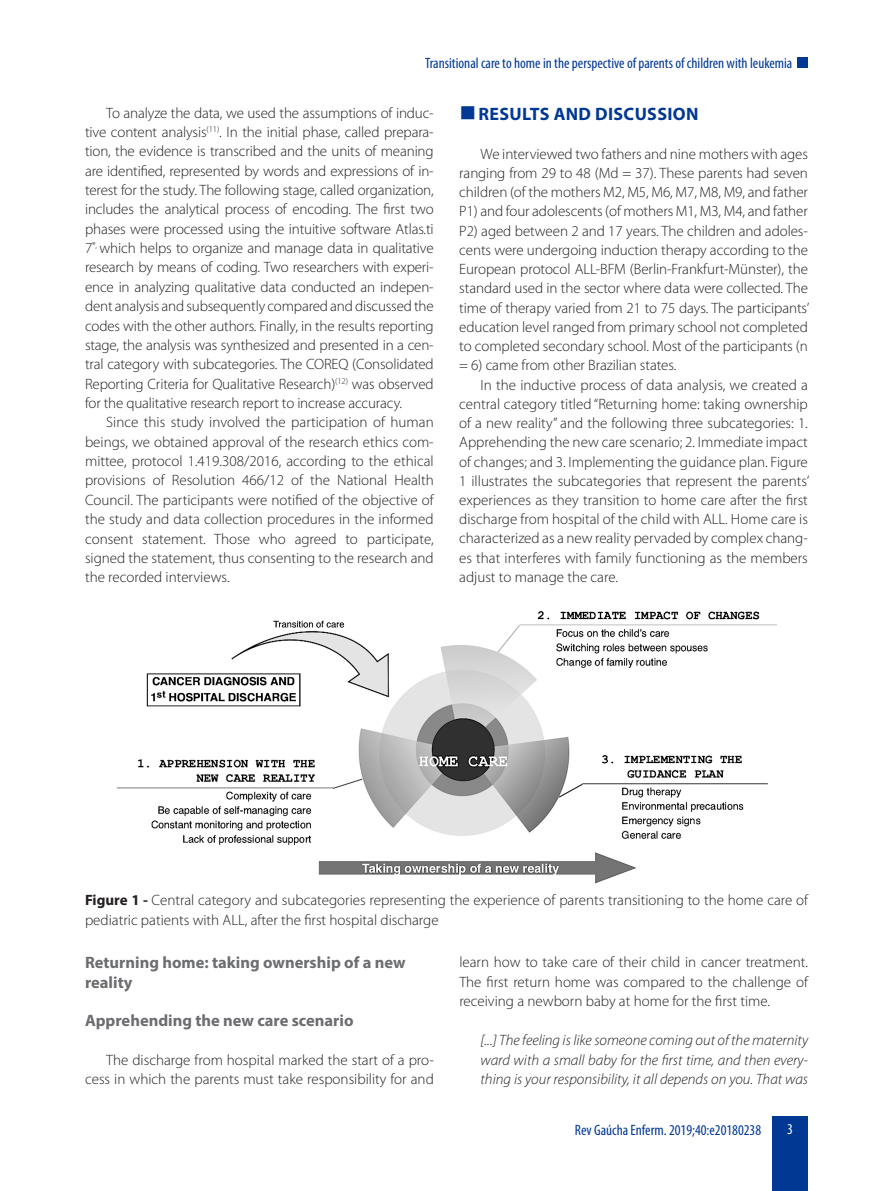
<style>
.page{position:relative;width:893px;height:1191px;background:#fff}
.page>*{position:absolute;margin:0;border:0;box-sizing:border-box;transform-origin:0 0}
.t1{font:700 18px "Myriad Pro";letter-spacing:.02em;color:#003894}
.subtítulo2{font:700 16.5px/19.2px "Myriad Pro";color:#6c6d70}
.texto{font:300 15px/19.4px "Myriad Pro";color:#231f20;text-align:justify}
.legendas{font:300 15px/19.5px "Myriad Pro";color:#231f20}
.citação{font:italic 300 15px/19.6px "Myriad Pro";color:#231f20;text-align:justify}
.t2{font:condensed 15px "Myriad Pro";color:#003894}
.t3{font:condensed 15px "Myriad Pro";color:#fff}
.s1{font-weight:700}
</style>
<div class="page">
<div style="left:772px;top:1116px;width:36px;height:75px;background:#003894"></div>
<div style="left:798px;top:57px;width:10px;height:11px;background:#003894"></div>
<img style="left:117px;top:611px;width:660px;height:273px">
<p class="t2" style="left:425px;top:55px;width:369px">Transitional care to home in the perspective of parents of children with leukemia</p>
<p class="texto" style="left:85px;top:103px;width:350px;text-indent:21px">To analyze the data, we used the assumptions of induc&shy;tive content analysis<sup>(11)</sup>. In the initial phase, called prepara&shy;tion, the evidence is transcribed and the units of meaning are identified, represented by words and expressions of in&shy;terest for the study. The following stage, called organization, includes the analytical process of encoding. The first two phases were processed using the intuitive software Atlas.ti 7<sup>®,</sup> which helps to organize and manage data in qualitative research by means of coding. Two researchers with experi&shy;ence in analyzing qualitative data conducted an indepen&shy;dent analysis and subsequently compared and discussed the codes with the other authors. Finally, in the results reporting stage, the analysis was synthesized and presented in a cen&shy;tral category with subcategories. The COREQ (Consolidated Reporting Criteria for Qualitative Research)<sup>(12)</sup> was observed for the qualitative research report to increase accuracy.</p>
<p class="texto" style="left:85px;top:413px;width:350px;text-indent:21px">Since this study involved the participation of human beings, we obtained approval of the research ethics com&shy;mittee, protocol 1.419.308/2016, according to the ethical provisions of Resolution 466/12 of the National Health Council. The participants were notified of the objective of the study and data collection procedures in the informed consent statement. Those who agreed to participate, signed the statement, thus consenting to the research and the recorded interviews.</p>
<p class="t1" style="left:478px;top:102px;width:222px">RESULTS AND DISCUSSION</p>
<p class="texto" style="left:459px;top:144px;width:352px;text-indent:21px">We interviewed two fathers and nine mothers with ages ranging from 29 to 48 (Md = 37). These parents had seven children (of the mothers M2, M5, M6, M7, M8, M9, and father P1) and four adolescents (of mothers M1, M3, M4, and father P2) aged between 2 and 17 years. The children and adoles&shy;cents were undergoing induction therapy according to the European protocol ALL-BFM (Berlin-Frankfurt-Münster), the standard used in the sector where data were collected. The time of therapy varied from 21 to 75 days. The participants’ education level ranged from primary school not completed to completed secondary school. Most of the participants (n = 6) came from other Brazilian states.</p>
<p class="texto" style="left:459px;top:375px;width:352px;text-indent:21px">In the inductive process of data analysis, we created a central category titled “Returning home: taking ownership of a new reality” and the following three subcategories: 1.<br>Apprehending the new care scenario; 2. Immediate impact of changes; and 3. Implementing the guidance plan. Figure 1 illustrates the subcategories that represent the parents’ experiences as they transition to home care after the first discharge from hospital of the child with ALL. Home care is characterized as a new reality pervaded by complex chang&shy;es that interferes with family functioning as the members adjust to manage the care.</p>
<p class="legendas" style="left:85px;top:890px;width:725px"><span class="s1">Figure 1 -</span> Central category and subcategories representing the experience of parents transitioning to the home care of pediatric patients with ALL, after the first hospital discharge</p>
<p class="subtítulo2" style="left:85px;top:952px;width:322px">Returning home: taking ownership of a new reality</p>
<p class="subtítulo2" style="left:85px;top:1010px;width:270px">Apprehending the new care scenario</p>
<p class="texto" style="left:85px;top:1050px;width:350px;text-align:right">The discharge from hospital marked the start of a pro&shy;cess in which the parents must take responsibility for and</p>
<p class="texto" style="left:459px;top:952px;width:350px">learn how to take care of their child in cancer treatment.<br>The first return home was compared to the challenge of receiving a newborn baby at home for the first time.</p>
<p class="citação" style="left:481px;top:1030px;width:329px">[...] The feeling is like someone coming out of the maternity ward with a small baby for the first time, and then every&shy;thing is your responsibility, it all depends on you. That was</p>
<p class="t2" style="left:575px;top:1122px;width:188px">Rev Gaúcha Enferm. 2019;40:e20180238</p>
<p class="t3" style="left:787px;top:1121px;width:7px">3</p>
</div>
